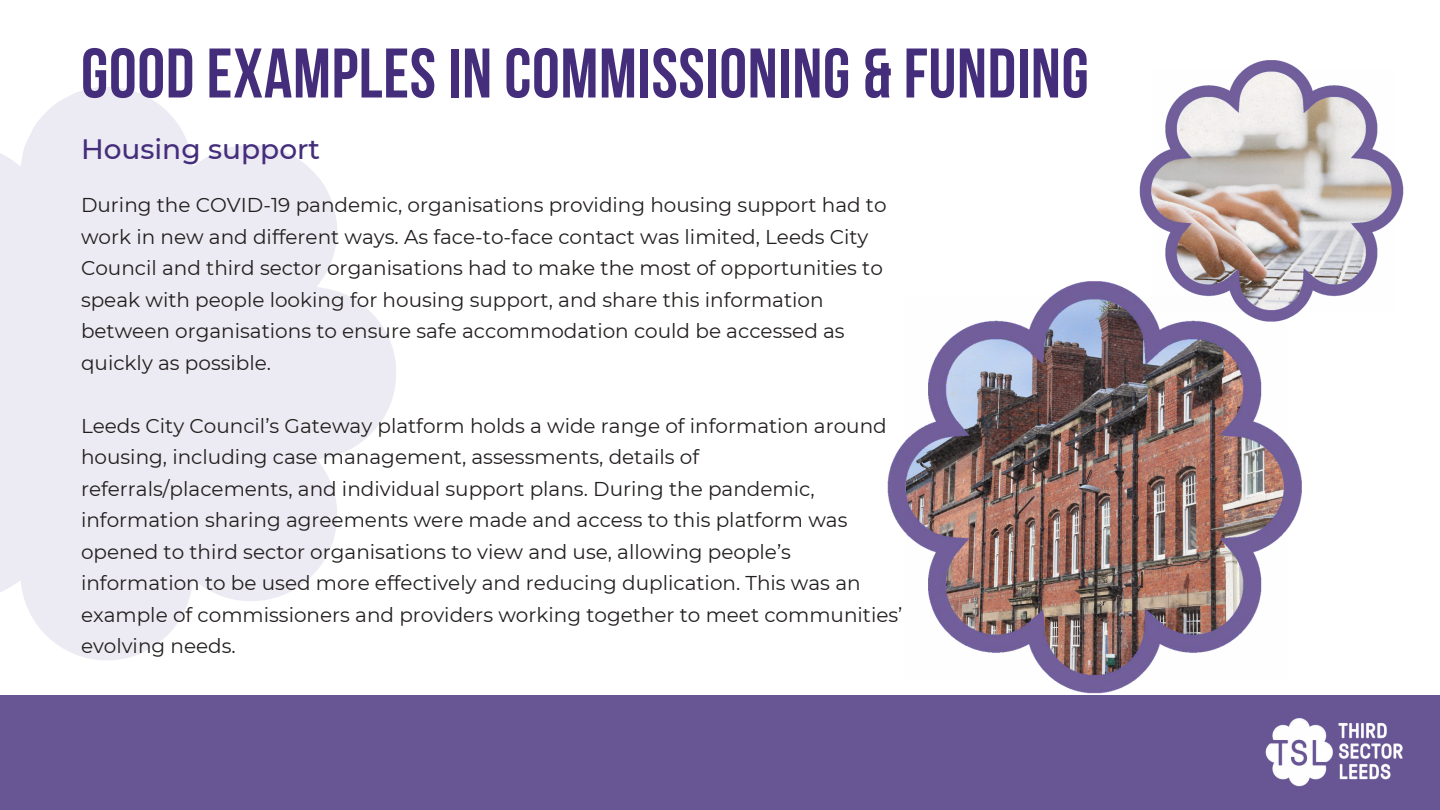
<style>
.page{position:relative;width:1440px;height:810px;background:#fff}
.page>*{position:absolute;margin:0;border:0;box-sizing:border-box;transform-origin:0 0}
.t1{font:70px "Bebas Neue Cyrillic";letter-spacing:.01em;color:#442d7b}
.t2{font:500 28px "Montserrat";color:#442d7b}
.t3{font:20px/31.5px "Montserrat";color:#231f1f}
</style>
<div class="page">
<svg style="left:0;top:87px;width:396px;height:573px;fill:#eceaf2"></svg>
<div style="left:0;top:695px;width:1440px;height:115px;background:#675594"></div>
<img style="left:1265px;top:723px;width:138px;height:64px">
<img style="left:1139px;top:60px;width:265px;height:237px">
<img style="left:887px;top:260px;width:446px;height:469px">
<h1 class="t1" style="left:81px;top:35px;width:1009px">GOOD EXAMPLES IN COMMISSIONING &amp; FUNDING</h1>
<h2 class="t2" style="left:81px;top:129px;width:241px">Housing support</h2>
<p class="t3" style="left:81px;top:189px;width:807px">During the COVID-19 pandemic, organisations providing housing support had to work in new and different ways. As face-to-face contact was limited, Leeds City Council and third sector organisations had to make the most of opportunities to speak with people looking for housing support, and share this information between organisations to ensure safe accommodation could be accessed as quickly as possible.</p>
<p class="t3" style="left:81px;top:409px;width:823px">Leeds City Council’s Gateway platform holds a wide range of information around housing, including case management, assessments, details of referrals/placements, and individual support plans. During the pandemic, information sharing agreements were made and access to this platform was opened to third sector organisations to view and use, allowing people’s information to be used more effectively and reducing duplication. This was an example of commissioners and providers working together to meet communities’ evolving needs.</p>
</div>
